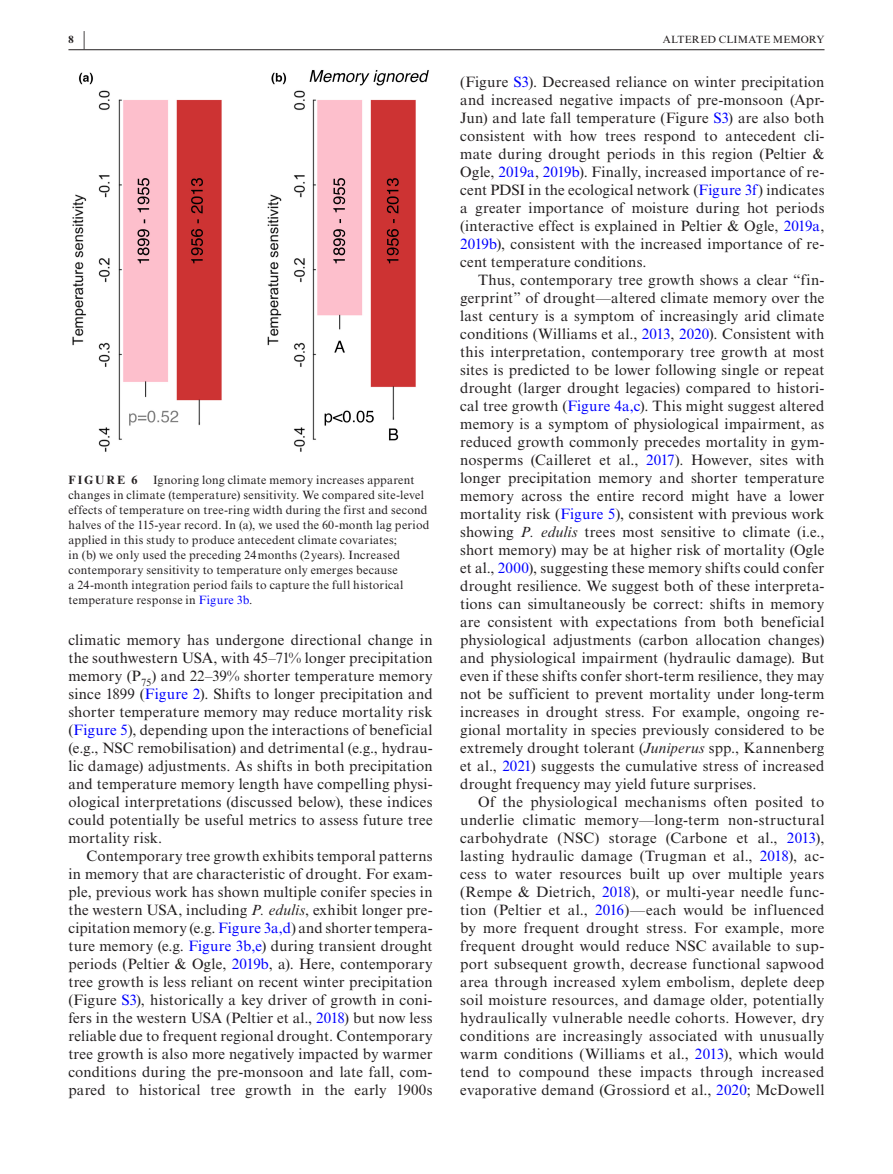
<style>
.page{position:relative;width:893px;height:1174px;background:#fff}
.page>*{position:absolute;margin:0;border:0;box-sizing:border-box;transform-origin:0 0}
.t1{font:15px/18px "Times New Roman MT Std";letter-spacing:.015em;color:#231f20;text-align:justify}
.t2{font:12px/15px "Times New Roman MT Std";letter-spacing:.025em;color:#231f20}
.t3{font:700 12px "Times New Roman MT Std";letter-spacing:.175em;color:#231f20}
.t4{font:10.5px "Times New Roman MT Std";letter-spacing:.01em;color:#231f20}
.t5{font:700 10.5px "Times New Roman MT Std";color:#231f20}
.s1{font-size:20.25px}
.s2{color:#00f}
.s3{font-style:italic}
</style>
<div class="page">
<hr style="left:68px;top:49px;width:756px;height:1px;background:#231f20">
<img style="left:72px;top:70px;width:357px;height:382px">
<p class="t5" style="left:68px;top:33px;width:18px">8 <span class="s1">|</span></p>
<p class="t4" style="left:663px;top:33px;width:163px">ALTERED CLIMATE MEMORY</p>
<p class="t2" style="left:68px;top:472px;width:363px;text-indent:85px">Ignoring long climate memory increases apparent changes in climate (temperature) sensitivity. We compared site-level effects of temperature on tree-ring width during the first and second halves of the 115-year record. In (a), we used the 60-month lag period applied in this study to produce antecedent climate covariates;<br>in (b) we only used the preceding 24months (2years). Increased contemporary sensitivity to temperature only emerges because<br>a 24-month integration period fails to capture the full historical temperature response in <span class="s2">Figure 3b</span>.</p>
<p class="t3" style="left:68px;top:472px;width:71px">FIGURE 6</p>
<p class="t1" style="left:68px;top:631px;width:366px">climatic memory has undergone directional change in the southwestern USA, with 45–71% longer precipitation memory (P<sub>75</sub>) and 22–39% shorter temperature memory since 1899 (<span class="s2">Figure 2</span>). Shifts to longer precipitation and shorter temperature memory may reduce mortality risk (<span class="s2">Figure 5</span>), depending upon the interactions of beneficial (e.g., NSC remobilisation) and detrimental (e.g., hydrau&shy;lic damage) adjustments. As shifts in both precipitation and temperature memory length have compelling physi&shy;ological interpretations (discussed below), these indices could potentially be useful metrics to assess future tree mortality risk.</p>
<p class="t1" style="left:68px;top:847px;width:366px;text-indent:18px">Contemporary tree growth exhibits temporal patterns in memory that are characteristic of drought. For exam&shy;ple, previous work has shown multiple conifer species in the western USA, including <span class="s3">P. edulis</span>, exhibit longer pre&shy;cipitation memory (e.g. <span class="s2">Figure 3a,d</span>) and shorter tempera&shy;ture memory (e.g. <span class="s2">Figure 3b,e</span>) during transient drought periods (Peltier &amp; Ogle, <span class="s2">2019b</span>, a). Here, contemporary tree growth is less reliant on recent winter precipitation (Figure <span class="s2">S3</span>), historically a key driver of growth in coni&shy;fers in the western USA (Peltier et al., <span class="s2">2018</span>) but now less reliable due to frequent regional drought. Contemporary tree growth is also more negatively impacted by warmer conditions during the pre-monsoon and late fall, com&shy;pared to historical tree growth in the early 1900s</p>
<p class="t1" style="left:460px;top:73px;width:366px">(Figure <span class="s2">S3</span>). Decreased reliance on winter precipitation and increased negative impacts of pre-monsoon (Apr-Jun) and late fall temperature (Figure <span class="s2">S3</span>) are also both consistent with how trees respond to antecedent cli&shy;mate during drought periods in this region (Peltier &amp; Ogle, <span class="s2">2019a</span>, <span class="s2">2019b</span>). Finally, increased importance of re&shy;cent PDSI in the ecological network (<span class="s2">Figure 3f</span>) indicates a greater importance of moisture during hot periods (interactive effect is explained in Peltier &amp; Ogle, <span class="s2">2019a</span>, <span class="s2">2019b</span>), consistent with the increased importance of re&shy;cent temperature conditions.</p>
<p class="t1" style="left:460px;top:271px;width:366px;text-indent:18px">Thus, contemporary tree growth shows a clear “fin&shy;gerprint” of drought—altered climate memory over the last century is a symptom of increasingly arid climate conditions (Williams et al., <span class="s2">2013</span>, <span class="s2">2020</span>). Consistent with this interpretation, contemporary tree growth at most sites is predicted to be lower following single or repeat drought (larger drought legacies) compared to histori&shy;cal tree growth (<span class="s2">Figure 4a,c</span>). This might suggest altered memory is a symptom of physiological impairment, as reduced growth commonly precedes mortality in gym&shy;nosperms (Cailleret et al., <span class="s2">2017</span>). However, sites with longer precipitation memory and shorter temperature memory across the entire record might have a lower mortality risk (<span class="s2">Figure 5</span>), consistent with previous work showing <span class="s3">P. edulis</span> trees most sensitive to climate (i.e., short memory) may be at higher risk of mortality (Ogle et al., <span class="s2">2000</span>), suggesting these memory shifts could confer drought resilience. We suggest both of these interpreta&shy;tions can simultaneously be correct: shifts in memory are consistent with expectations from both beneficial physiological adjustments (carbon allocation changes) and physiological impairment (hydraulic damage). But even if these shifts confer short-term resilience, they may not be sufficient to prevent mortality under long-term increases in drought stress. For example, ongoing re&shy;gional mortality in species previously considered to be extremely drought tolerant (<span class="s3">Juniperus</span> spp., Kannenberg et al., <span class="s2">2021</span>) suggests the cumulative stress of increased drought frequency may yield future surprises.</p>
<p class="t1" style="left:460px;top:793px;width:366px;text-indent:18px">Of the physiological mechanisms often posited to underlie climatic memory—long-term non-structural carbohydrate (NSC) storage (Carbone et al., <span class="s2">2013</span>), lasting hydraulic damage (Trugman et al., <span class="s2">2018</span>), ac&shy;cess to water resources built up over multiple years (Rempe &amp; Dietrich, <span class="s2">2018</span>), or multi-year needle func&shy;tion (Peltier et al., <span class="s2">2016</span>)—each would be influenced by more frequent drought stress. For example, more frequent drought would reduce NSC available to sup&shy;port subsequent growth, decrease functional sapwood area through increased xylem embolism, deplete deep soil moisture resources, and damage older, potentially hydraulically vulnerable needle cohorts. However, dry conditions are increasingly associated with unusually warm conditions (Williams et al., <span class="s2">2013</span>), which would tend to compound these impacts through increased evaporative demand (Grossiord et al., <span class="s2">2020</span>; McDowell</p>
</div>
